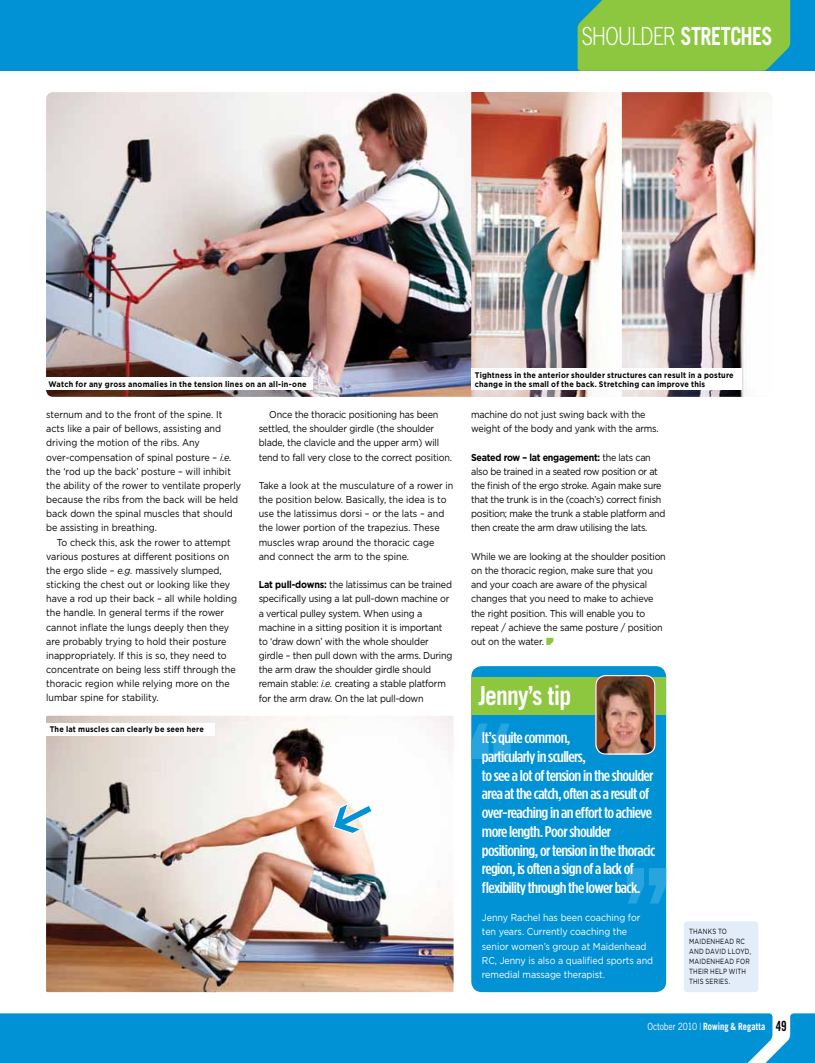
<style>
.page{position:relative;width:815px;height:1063px;background:#fff}
.page>*{position:absolute;margin:0;border:0;box-sizing:border-box;transform-origin:0 0}
.t1{font:700 26.25px "Trade Gothic";letter-spacing:-.035em;color:#fff;scale:.9 1}
.t2{font:700 25px "Trade Gothic";color:#fff;scale:.8 1}
.t3{font:500 15.62px/18.8px "Gotham Condensed";letter-spacing:-.035em;color:#fff;scale:1.15 1}
.t4{font:10px/14.1px "Gotham";letter-spacing:-.02em;color:#000;scale:.9 1}
.t5{font:10px/14.1px "Gotham";color:#000;scale:.9 1}
.t6{font:10px/14.1px "Gotham";letter-spacing:-.01em;color:#fff;scale:.9 1}
.t7{font:700 10px "Trade Gothic";letter-spacing:.005em;color:#fff;scale:.85 1}
.t8{font:700 8.12px/8.8px "Gotham";letter-spacing:.025em;color:#000;scale:.9 1}
.t9{font:7.5px/10px "Gotham";letter-spacing:.04em;color:#000;scale:.8 1}
.s1{font-weight:300}
.s2{font-style:italic}
.s3{font-weight:700}
.s4{font-weight:400}
.s5{font-family:"Trade Gothic Bold Cond Twenty";font-weight:400;font-size:14px;color:#000}
</style>
<div class="page">
<div style="left:0;top:0;width:815px;height:71px;background:#0092d5"></div>
<div style="left:578px;top:0;width:212px;height:71px;background:#8dc63f"></div>
<div style="left:0;top:1013px;width:815px;height:50px;background:#0092d5"></div>
<div style="left:471px;top:666px;width:195px;height:326px;background:#0092d5;border-radius:11px"></div>
<div style="left:471px;top:677px;width:195px;height:38px;background:#8dc63f"></div>
<svg style="left:471px;top:724px;width:40px;height:35px"></svg>
<svg style="left:627px;top:868px;width:39px;height:36px"></svg>
<img style="left:596px;top:675px;width:58px;height:78px">
<div style="left:595px;top:675px;width:61px;height:80px;border:1px solid #fff;border-radius:10px"></div>
<div style="left:684px;top:921px;width:74px;height:71px;background:#e2edf9;border-radius:4px"></div>
<img style="left:46px;top:92px;width:726px;height:305px">
<img style="left:46px;top:716px;width:408px;height:276px">
<svg style="left:546px;top:638px;width:7px;height:7px"></svg>
<div style="left:45px;top:377px;width:268px;height:13px;background:#fff"></div>
<div style="left:46px;top:723px;width:168px;height:12px;background:#fff"></div>
<div style="left:471px;top:369px;width:270px;height:21px;background:#fff"></div>
<svg style="left:333px;top:802px;width:40px;height:32px"></svg>
<h2 class="t2" style="left:582px;top:21px;width:226px"><span class="s1">SHOULDER</span> Stretches</h2>
<p class="t8" style="left:48px;top:380px;width:288px">Watch for any gross anomalies in the tension lines on an all-in-one</p>
<p class="t5" style="left:46px;top:407px;width:218px">sternum and to the front of the spine. It acts like a pair of bellows, assisting and driving the motion of the ribs. Any over-compensation of spinal posture – <span class="s2">i.e. </span>the ‘rod up the back’ posture – will inhibit the ability of the rower to ventilate properly because the ribs from the back will be held back down the spinal muscles that should be assisting in breathing.</p>
<p class="t5" style="left:46px;top:535px;width:213px;text-indent:11px">To check this, ask the rower to attempt various postures at different positions on the ergo slide – <span class="s2">e.g.</span> massively slumped, sticking the chest out or looking like they have a rod up their back – all while holding the handle. In general terms if the rower cannot inflate the lungs deeply then they are probably trying to hold their posture inappropriately. If this is so, they need to concentrate on being less stiff through the thoracic region while relying more on the lumbar spine for stability.</p>
<p class="t8" style="left:50px;top:725px;width:173px">The lat muscles can clearly be seen here</p>
<p class="t4" style="left:259px;top:407px;width:216px">Once the thoracic positioning has been settled, the shoulder girdle (the shoulder blade, the clavicle and the upper arm) will tend to fall very close to the correct position.</p>
<p class="t5" style="left:259px;top:478px;width:218px">Take a look at the musculature of a rower in the position below. Basically, the idea is to use the latissimus dorsi – or the lats – and the lower portion of the trapezius. These muscles wrap around the thoracic cage and connect the arm to the spine.</p>
<p class="t4" style="left:259px;top:577px;width:217px"><span class="s3">Lat pull-downs:</span> the latissimus can be trained specifically using a lat pull-down machine or a vertical pulley system. When using a machine in a sitting position it is important to ‘draw down’ with the whole shoulder girdle – then pull down with the arms. During the arm draw the shoulder girdle should remain stable: <span class="s2">i.e.</span> creating a stable platform for the arm draw. On the lat pull-down</p>
<p class="t8" style="left:475px;top:371px;width:289px">Tightness in the anterior shoulder structures can result in a posture change in the small of the back. Stretching can improve this</p>
<p class="t4" style="left:471px;top:407px;width:210px">machine do not just swing back with the weight of the body and yank with the arms.</p>
<p class="t4" style="left:471px;top:450px;width:217px"><span class="s3">Seated row – lat engagement:</span> the lats can also be trained in a seated row position or at the finish of the ergo stroke. Again make sure that the trunk is in the (coach’s) correct finish position; make the trunk a stable platform and then create the arm draw utilising the lats.</p>
<p class="t4" style="left:471px;top:549px;width:218px">While we are looking at the shoulder position on the thoracic region, make sure that you and your coach are aware of the physical changes that you need to make to achieve the right position. This will enable you to repeat / achieve the same posture / position out on the water.</p>
<h1 class="t1" style="left:478px;top:679px;width:105px">Jenny’s tip</h1>
<p class="t3" style="left:482px;top:728px;width:152px">It’s quite common,<br>particularly in scullers,<br>to see a lot of tension in the shoulder area at the catch, often as a result of over-reaching in an effort to achieve more length. Poor shoulder positioning, or tension in the thoracic region, is often a sign of a lack of flexibility through the lower back.</p>
<p class="t6" style="left:482px;top:910px;width:192px">Jenny Rachel has been coaching for ten years. Currently coaching the senior women’s group at Maidenhead RC, Jenny is also a qualified sports and remedial massage therapist.</p>
<p class="t9" style="left:689px;top:926px;width:79px">Thanks to<br>Mai denhead RC and Davi d Lloyd,<br>Mai denhead for their help with this seri es.</p>
<p class="t7" style="left:648px;top:1021px;width:165px"><span class="s4">October 2010</span> <span class="s1">|</span> Rowing &amp; Regatta <span class="s5">49</span></p>
</div>
